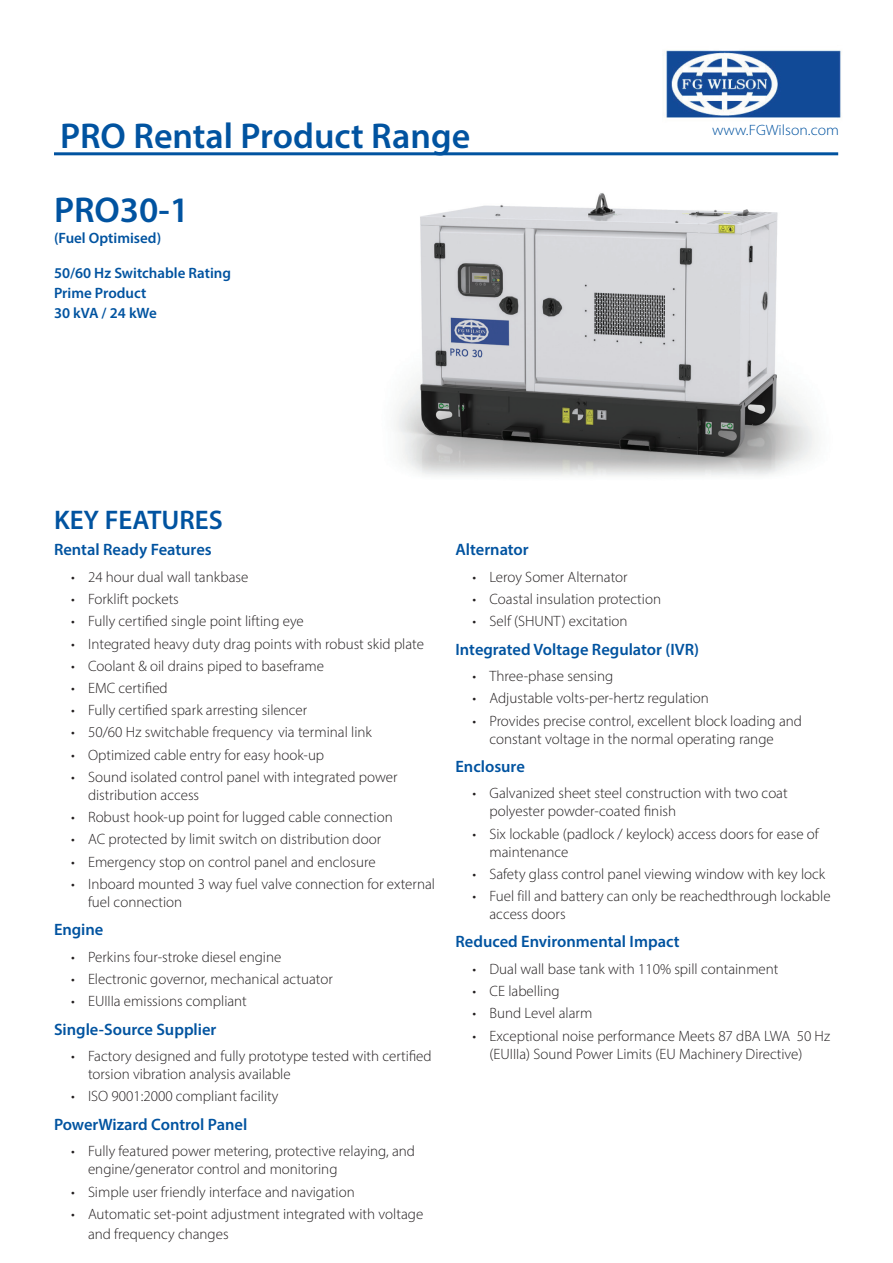
<style>
.page{position:relative;width:893px;height:1263px;background:#fff}
.page>*{position:absolute;margin:0;border:0;box-sizing:border-box;transform-origin:0 0}
.t1{font:600 36px "Myriad Pro";color:#0153a0}
.t2{font:600 27px "Myriad Pro";color:#0153a0}
.t3{font:600 16.5px "Myriad Pro";color:#0153a0}
.t4{font:300 15px/18px "Myriad Pro";color:#231f20}
.t5{font:600 15px/20.1px "Myriad Pro";color:#0153a0}
.t6{font:300 15px "Myriad Pro";color:#0153a0;scale:1.05 1}
</style>
<div class="page">
<hr style="left:54px;top:152px;width:784px;height:3px;background:#0153a0">
<img style="left:663px;top:50px;width:178px;height:68px">
<img style="left:396px;top:193px;width:420px;height:283px">
<h1 class="t1" style="left:60px;top:113px;width:412px">PRO Rental Product Range</h1>
<p class="t6" style="left:712px;top:121px;width:122px">www.FGWilson.com</p>
<h1 class="t1" style="left:54px;top:187px;width:137px">PRO30-1</h1>
<p class="t5" style="left:54px;top:227px;width:109px">(Fuel Optimised)</p>
<p class="t5" style="left:54px;top:262px;width:179px">50/60 Hz Switchable Rating<br>Prime Product<br>30 kVA / 24 kWe</p>
<h2 class="t2" style="left:54px;top:502px;width:170px">KEY FEATURES</h2>
<p class="t3" style="left:54px;top:539px;width:159px">Rental Ready Features</p>
<p class="t4" style="left:71px;top:568px;width:179px">• 24 hour dual wall tankbase</p>
<p class="t4" style="left:71px;top:590px;width:109px">• Forklift pockets</p>
<p class="t4" style="left:71px;top:612px;width:234px">• Fully certified single point lifting eye</p>
<p class="t4" style="left:71px;top:634px;width:355px">• Integrated heavy duty drag points with robust skid plate</p>
<p class="t4" style="left:71px;top:657px;width:255px">• Coolant &amp; oil drains piped to baseframe</p>
<p class="t4" style="left:71px;top:679px;width:98px">• EMC certified</p>
<p class="t4" style="left:71px;top:701px;width:238px">• Fully certified spark arresting silencer</p>
<p class="t4" style="left:71px;top:723px;width:302px">• 50/60 Hz switchable frequency via terminal link</p>
<p class="t4" style="left:71px;top:746px;width:255px">• Optimized cable entry for easy hook-up</p>
<p class="t4" style="left:88px;top:768px;width:311px;text-indent:-17px">• Sound isolated control panel with integrated power distribution access</p>
<p class="t4" style="left:71px;top:808px;width:323px">• Robust hook-up point for lugged cable connection</p>
<p class="t4" style="left:71px;top:830px;width:312px">• AC protected by limit switch on distribution door</p>
<p class="t4" style="left:71px;top:852px;width:306px">• Emergency stop on control panel and enclosure</p>
<p class="t4" style="left:88px;top:875px;width:349px;text-indent:-17px">• Inboard mounted 3 way fuel valve connection for external fuel connection</p>
<p class="t3" style="left:54px;top:919px;width:51px">Engine</p>
<p class="t4" style="left:71px;top:948px;width:212px">• Perkins four-stroke diesel engine</p>
<p class="t4" style="left:71px;top:970px;width:263px">• Electronic governor, mechanical actuator</p>
<p class="t4" style="left:71px;top:992px;width:177px">• EUIIIa emissions compliant</p>
<p class="t3" style="left:54px;top:1019px;width:164px">Single-Source Supplier</p>
<p class="t4" style="left:88px;top:1047px;width:345px;text-indent:-17px">• Factory designed and fully prototype tested with certified torsion vibration analysis available</p>
<p class="t4" style="left:71px;top:1087px;width:209px">• ISO 9001:2000 compliant facility</p>
<p class="t3" style="left:54px;top:1114px;width:195px">PowerWizard Control Panel</p>
<p class="t4" style="left:88px;top:1142px;width:329px;text-indent:-17px">• Fully featured power metering, protective relaying, and engine/generator control and monitoring</p>
<p class="t4" style="left:71px;top:1182px;width:285px">• Simple user friendly interface and navigation</p>
<p class="t4" style="left:88px;top:1204px;width:337px;line-height:19.8px;text-indent:-17px">• Automatic set-point adjustment integrated with voltage and frequency changes</p>
<p class="t3" style="left:455px;top:539px;width:75px">Alternator</p>
<p class="t4" style="left:472px;top:568px;width:157px">• Leroy Somer Alternator</p>
<p class="t4" style="left:472px;top:590px;width:190px">• Coastal insulation protection</p>
<p class="t4" style="left:472px;top:612px;width:157px">• Self (SHUNT) excitation</p>
<p class="t3" style="left:455px;top:638px;width:245px">Integrated Voltage Regulator (IVR)</p>
<p class="t4" style="left:472px;top:667px;width:142px">• Three-phase sensing</p>
<p class="t4" style="left:472px;top:689px;width:238px">• Adjustable volts-per-hertz regulation</p>
<p class="t4" style="left:489px;top:711px;width:314px;text-indent:-17px">• Provides precise control, excellent block loading and constant voltage in the normal operating range</p>
<p class="t3" style="left:455px;top:756px;width:71px">Enclosure</p>
<p class="t4" style="left:489px;top:784px;width:300px;text-indent:-17px">• Galvanized sheet steel construction with two coat polyester powder-coated finish</p>
<p class="t4" style="left:489px;top:824px;width:331px;text-indent:-17px">• Six lockable (padlock / keylock) access doors for ease of maintenance</p>
<p class="t4" style="left:472px;top:865px;width:354px">• Safety glass control panel viewing window with key lock</p>
<p class="t4" style="left:489px;top:887px;width:343px;text-indent:-17px">• Fuel fill and battery can only be reachedthrough lockable access doors</p>
<p class="t3" style="left:455px;top:931px;width:226px">Reduced Environmental Impact</p>
<p class="t4" style="left:472px;top:960px;width:308px">• Dual wall base tank with 110% spill containment</p>
<p class="t4" style="left:472px;top:982px;width:89px">• CE labelling</p>
<p class="t4" style="left:472px;top:1004px;width:121px">• Bund Level alarm</p>
<p class="t4" style="left:489px;top:1026px;width:342px;text-indent:-17px">• Exceptional noise performance Meets 87 dBA LWA 50 Hz (EUIIIa) Sound Power Limits (EU Machinery Directive)</p>
</div>
